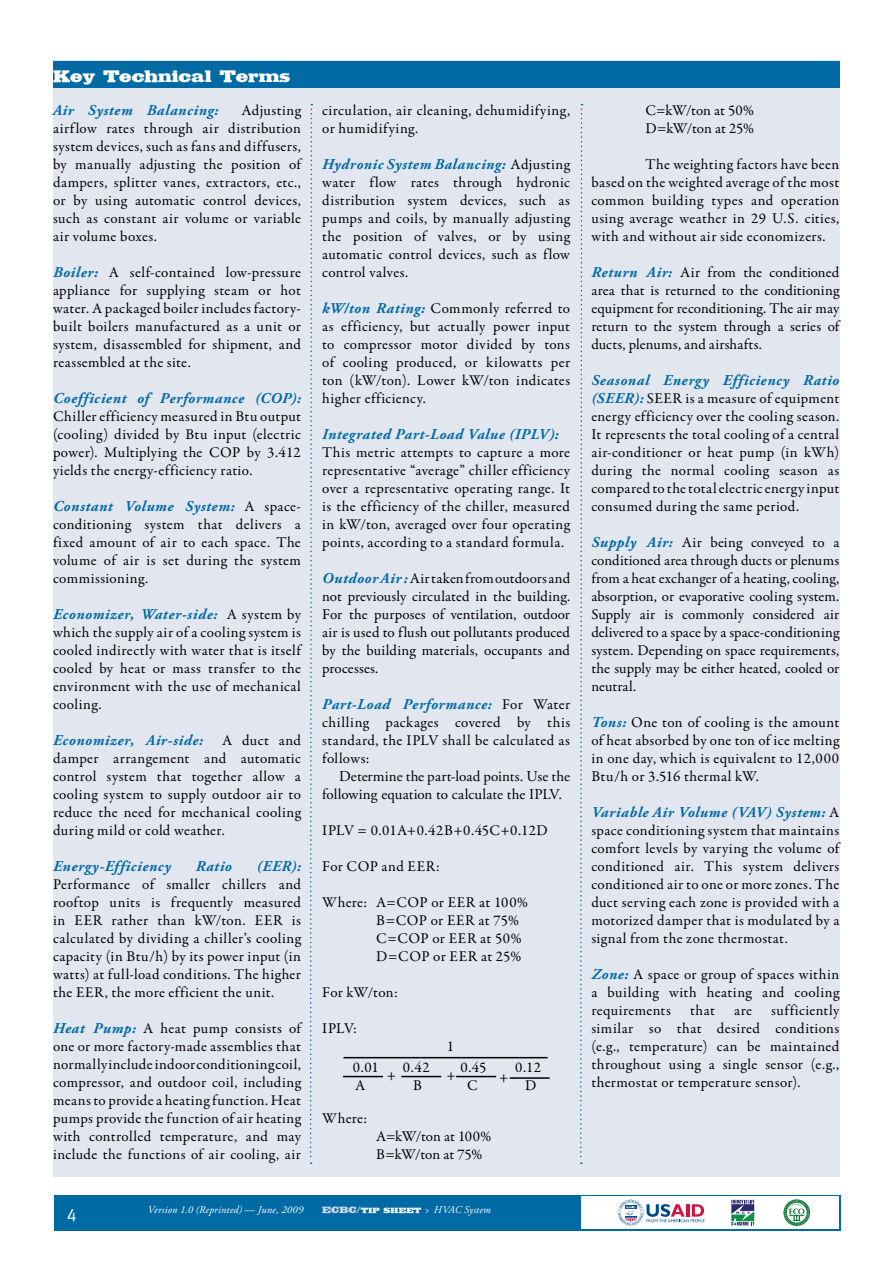
<style>
.page{position:relative;width:893px;height:1263px;background:#fff}
.page>*{position:absolute;margin:0;border:0;box-sizing:border-box;transform-origin:0 0}
.t1{font:18px "Meta Caps";color:#fff}
.t2{font:16.5px "Saloon";letter-spacing:-.005em;color:#fff}
.t3{font:15px/18px "Garamond Premr Pro";letter-spacing:.025em;color:#000;text-align:justify}
.t4{font:italic 700 15px "Adobe Garamond Pro";letter-spacing:.04em;color:#006aa4}
.t5{font:15px/18px "Adobe Garamond Pro";letter-spacing:.005em;color:#000}
.t6{font:15px/18px "Garamond Premr Pro";letter-spacing:-.005em;color:#000}
.t7{font:15px/18px "Garamond Premr Pro";color:#000}
.t8{font:italic 10.5px "Adobe Garamond Pro";letter-spacing:.02em;color:#fff}
.t9{font:italic 10.5px "Adobe Garamond Pro";letter-spacing:.02em;color:#fff;scale:.75 1}
.s1{font-family:"Adobe Garamond Pro";font-weight:700;font-style:italic;color:#006aa4}
.s2{font-family:"Garamond Premr Pro";font-weight:400;font-style:normal;color:#000}
.s3{font-family:"Saloon";font-style:normal;font-size:9px;color:#cdd7e8}
.s4{font-family:"Saloon";font-style:normal;font-size:7.5px}
</style>
<div class="page">
<div style="left:53px;top:61px;width:786px;height:1116px;background:#e1e6ef"></div>
<hr style="left:343px;top:1076px;width:40px;height:1px;background:#000">
<hr style="left:401px;top:1076px;width:40px;height:1px;background:#000">
<hr style="left:456px;top:1076px;width:40px;height:1px;background:#000">
<hr style="left:510px;top:1077px;width:40px;height:2px;background:#000">
<hr style="left:343px;top:1057px;width:205px;height:1px;background:#000">
<div style="left:53px;top:61px;width:787px;height:27px;background:#006aa4"></div>
<svg style="left:580px;top:104px;width:3px;height:1060px"></svg>
<svg style="left:309px;top:104px;width:4px;height:1060px"></svg>
<div style="left:55px;top:1195px;width:786px;height:36px;background:#006aa4"></div>
<div style="left:582px;top:1197px;width:257px;height:32px;background:#fff"></div>
<svg style="left:783px;top:1199px;width:27px;height:27px"></svg>
<svg style="left:731px;top:1200px;width:23px;height:25px"></svg>
<svg style="left:618px;top:1200px;width:87px;height:25px"></svg>
<p class="t2" style="left:53px;top:65px;width:239px">Key Technical Terms</p>
<p class="t4" style="left:53px;top:101px;width:167px">Air System Balancing:</p>
<p class="t3" style="left:53px;top:101px;width:249px;text-indent:188px">Adjusting airflow rates through air distribution system devices, such as fans and diffusers, by manually adjusting the position of dampers, splitter vanes, extractors, etc., or by using automatic control devices, such as constant air volume or variable air volume boxes.</p>
<p class="t3" style="left:53px;top:263px;width:249px"><span class="s1">Boiler:</span> A self-contained low-pressure appliance for supplying steam or hot water. A packaged boiler includes factory&shy;built boilers manufactured as a unit or system, disassembled for shipment, and reassembled at the site.</p>
<p class="t4" style="left:53px;top:389px;width:249px">Coefficient of Performance (COP):</p>
<p class="t3" style="left:53px;top:407px;width:249px">Chiller efficiency measured in Btu output (cooling) divided by Btu input (electric power). Multiplying the COP by 3.412 yields the energy-efficiency ratio.</p>
<p class="t4" style="left:53px;top:497px;width:249px">Constant Volume System: <span class="s2">A space-</span></p>
<p class="t3" style="left:53px;top:515px;width:249px">conditioning system that delivers a fixed amount of air to each space. The volume of air is set during the system commissioning.</p>
<p class="t4" style="left:53px;top:605px;width:249px">Economizer, Water-side: <span class="s2">A system by</span></p>
<p class="t3" style="left:53px;top:623px;width:249px">which the supply air of a cooling system is cooled indirectly with water that is itself cooled by heat or mass transfer to the environment with the use of mechanical cooling.</p>
<p class="t4" style="left:53px;top:731px;width:152px">Economizer, Air-side:</p>
<p class="t3" style="left:53px;top:731px;width:249px;text-indent:169px">A duct and damper arrangement and automatic control system that together allow a cooling system to supply outdoor air to reduce the need for mechanical cooling during mild or cold weather.</p>
<p class="t4" style="left:53px;top:857px;width:119px">Energy-Efficiency</p>
<p class="t4" style="left:196px;top:857px;width:38px">Ratio</p>
<p class="t4" style="left:257px;top:857px;width:46px">(EER):</p>
<p class="t3" style="left:53px;top:875px;width:249px">Performance of smaller chillers and rooftop units is frequently measured in EER rather than kW/ton. EER is calculated by dividing a chiller’s cooling capacity (in Btu/h) by its power input (in watts) at full-load conditions. The higher the EER, the more efficient the unit.</p>
<p class="t3" style="left:53px;top:1019px;width:249px"><span class="s1">Heat Pump:</span> A heat pump consists of one or more factory-made assemblies that normally include indoor conditioning coil, compressor, and outdoor coil, including means to provide a heating function. Heat pumps provide the function of air heating with controlled temperature, and may include the functions of air cooling, air</p>
<p class="t3" style="left:322px;top:101px;width:249px">circulation, air cleaning, dehumidifying, or humidifying.</p>
<p class="t4" style="left:322px;top:155px;width:249px">Hydronic System Balancing: <span class="s2">Adjusting</span></p>
<p class="t3" style="left:322px;top:173px;width:249px">water flow rates through hydronic distribution system devices, such as pumps and coils, by manually adjusting the position of valves, or by using automatic control devices, such as flow control valves.</p>
<p class="t3" style="left:322px;top:299px;width:249px"><span class="s1">kW/ton Rating:</span> Commonly referred to as efficiency, but actually power input to compressor motor divided by tons of cooling produced, or kilowatts per ton (kW/ton). Lower kW/ton indicates higher efficiency.</p>
<p class="t4" style="left:322px;top:425px;width:238px">Integrated Part-Load Value (IPLV):</p>
<p class="t3" style="left:322px;top:443px;width:249px">This metric attempts to capture a more representative “average” chiller efficiency over a representative operating range. It is the efficiency of the chiller, measured in kW/ton, averaged over four operating points, according to a standard formula.</p>
<p class="t3" style="left:322px;top:569px;width:249px"><span class="s1">Outdoor Air :</span> Air taken from outdoors and not previously circulated in the building.<br>For the purposes of ventilation, outdoor air is used to flush out pollutants produced by the building materials, occupants and processes.</p>
<p class="t4" style="left:322px;top:695px;width:249px">Part-Load Performance: <span class="s2">For Water</span></p>
<p class="t3" style="left:322px;top:713px;width:249px">chilling packages covered by this standard, the IPLV shall be calculated as follows:</p>
<p class="t5" style="left:322px;top:767px;width:249px;text-indent:17px">Determine the part-load points. Use the following equation to calculate the IPLV.</p>
<p class="t3" style="left:322px;top:821px;width:227px">IPLV = 0.01A+0.42B+0.45C+0.12D</p>
<p class="t3" style="left:322px;top:857px;width:119px">For COP and EER:</p>
<p class="t3" style="left:376px;top:893px;width:153px;text-align:left;text-indent:-54px">Where: A=COP or EER at 100%<br>B=COP or EER at 75%<br>C=COP or EER at 50%<br>D=COP or EER at 25%</p>
<p class="t3" style="left:322px;top:983px;width:77px">For kW/ton:</p>
<p class="t3" style="left:322px;top:1019px;width:36px">IPLV:</p>
<p class="t3" style="left:447px;top:1038px;width:9px">1</p>
<p class="t3" style="left:353px;top:1058px;width:27px">0.01</p>
<p class="t3" style="left:403px;top:1058px;width:28px">0.42</p>
<p class="t3" style="left:460px;top:1058px;width:27px">0.45</p>
<p class="t3" style="left:515px;top:1058px;width:27px">0.12</p>
<p class="t3" style="left:355px;top:1077px;width:12px">A</p>
<p class="t3" style="left:413px;top:1077px;width:10px">B</p>
<p class="t3" style="left:467px;top:1077px;width:12px">C</p>
<p class="t3" style="left:525px;top:1077px;width:13px">D</p>
<p class="t3" style="left:387px;top:1067px;width:11px">+</p>
<p class="t3" style="left:446px;top:1067px;width:11px">+</p>
<p class="t3" style="left:499px;top:1068px;width:11px">+</p>
<p class="t3" style="left:322px;top:1109px;width:47px">Where:</p>
<p class="t6" style="left:376px;top:1127px;width:117px">A=kW/ton at 100%<br>B=kW/ton at 75%</p>
<p class="t8" style="left:148px;top:1203px;width:157px">Version 1.0 (Reprinted) — June, 2009</p>
<p class="t1" style="left:67px;top:1204px;width:11px">4</p>
<p class="t9" style="left:322px;top:1203px;width:227px"><span class="s3">ECBC/</span><span class="s4">TIP SHEET</span> &gt; HVAC System</p>
<p class="t7" style="left:645px;top:101px;width:110px">C=kW/ton at 50%<br>D=kW/ton at 25%</p>
<p class="t3" style="left:591px;top:155px;width:249px;text-indent:54px">The weighting factors have been based on the weighted average of the most common building types and operation using average weather in 29 U.S. cities, with and without air side economizers.</p>
<p class="t3" style="left:591px;top:263px;width:249px"><span class="s1">Return Air:</span> Air from the conditioned area that is returned to the conditioning equipment for reconditioning. The air may return to the system through a series of ducts, plenums, and airshafts.</p>
<p class="t4" style="left:591px;top:371px;width:249px">Seasonal Energy Efficiency Ratio</p>
<p class="t3" style="left:591px;top:389px;width:249px"><span class="s1">(SEER):</span> SEER is a measure of equipment energy efficiency over the cooling season.<br>It represents the total cooling of a central air-conditioner or heat pump (in kWh) during the normal cooling season as compared to the total electric energy input consumed during the same period.</p>
<p class="t3" style="left:591px;top:533px;width:249px"><span class="s1">Supply Air:</span> Air being conveyed to a conditioned area through ducts or plenums from a heat exchanger of a heating, cooling, absorption, or evaporative cooling system.<br>Supply air is commonly considered air delivered to a space by a space-conditioning system. Depending on space requirements, the supply may be either heated, cooled or neutral.</p>
<p class="t3" style="left:591px;top:713px;width:249px"><span class="s1">Tons:</span> One ton of cooling is the amount of heat absorbed by one ton of ice melting in one day, which is equivalent to 12,000<br>Btu/h or 3.516 thermal kW.</p>
<p class="t4" style="left:591px;top:803px;width:249px">Variable Air Volume (VAV) System: <span class="s2">A</span></p>
<p class="t3" style="left:591px;top:821px;width:249px">space conditioning system that maintains comfort levels by varying the volume of conditioned air. This system delivers conditioned air to one or more zones. The duct serving each zone is provided with a motorized damper that is modulated by a signal from the zone thermostat.</p>
<p class="t3" style="left:591px;top:965px;width:249px"><span class="s1">Zone:</span> A space or group of spaces within a building with heating and cooling requirements</p>
<p class="t3" style="left:591px;top:1001px;width:249px;text-indent:180px">sufficiently similar so that desired conditions (e.g., temperature) can be maintained throughout using a single sensor (e.g., thermostat or temperature sensor).</p>
<p class="t3" style="left:690px;top:1001px;width:26px">that</p>
<p class="t3" style="left:734px;top:1001px;width:19px">are</p>
</div>
